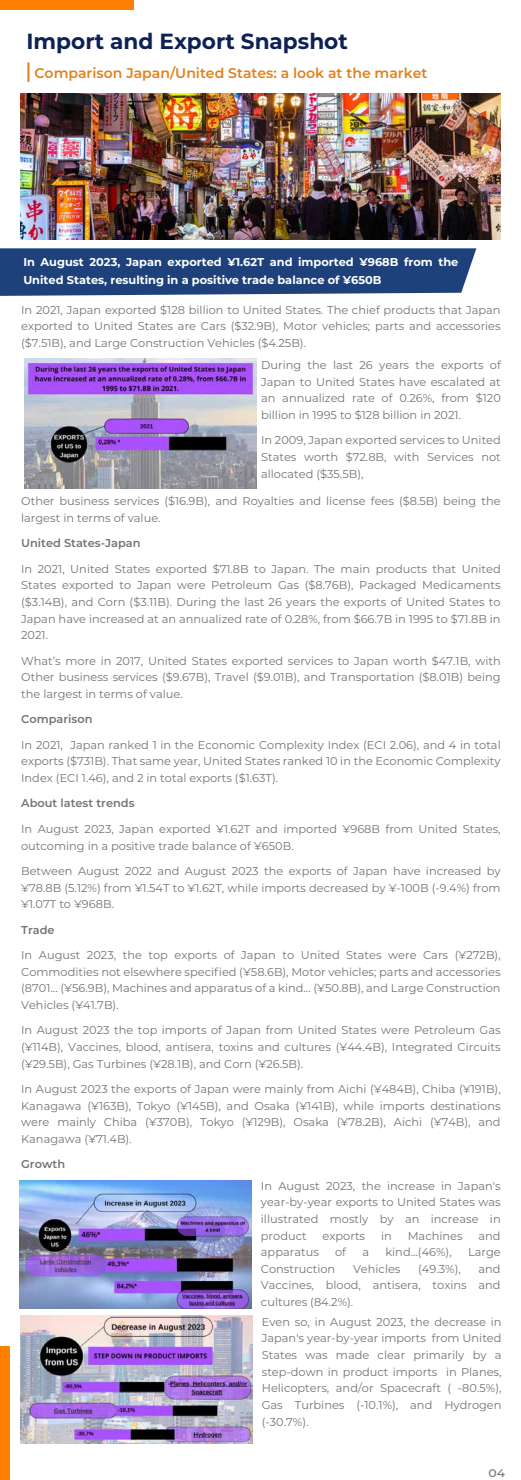
<style>
.page{position:relative;width:521px;height:1480px;background:#fff}
.page>*{position:absolute;margin:0;border:0;box-sizing:border-box;transform-origin:0 0}
.t1{font:700 21.88px "Montserrat";color:#0e2156}
.t2{font:600 14px "Montserrat";color:#e3801e}
.t3{font:11.38px/16.6px "Montserrat";color:#747475;text-align:justify}
.t4{font:700 11.38px/18.4px "Montserrat";color:#fff}
.t5{font:600 11.38px "Montserrat";color:#747475}
.t6{font:500 11.03px "Montserrat";color:#737373;scale:1.14 1}
</style>
<div class="page">
<div style="left:0;top:1346px;width:10px;height:133px;background:#ff8000"></div>
<div style="left:0;top:0;width:133px;height:10px;background:#ff8000"></div>
<hr style="left:27px;top:62px;width:2px;height:20px;background:#e2801e">
<svg style="left:0;top:248px;width:476px;height:48px;background:#2a4b83"></svg>
<img style="left:24px;top:359px;width:233px;height:129px">
<img style="left:19px;top:1180px;width:233px;height:128px">
<img style="left:20px;top:1315px;width:233px;height:128px">
<img style="left:21px;top:93px;width:479px;height:147px">
<h1 class="t1" style="left:27px;top:25px;width:323px">Import and Export Snapshot</h1>
<p class="t2" style="left:34px;top:63px;width:394px">Comparison Japan/United States: a look at the market</p>
<p class="t4" style="left:23px;top:252px;width:436px">In August 2023, Japan exported ¥1.62T and imported ¥968B from the<br>United States, resulting in a positive trade balance of ¥650B</p>
<p class="t3" style="left:21px;top:301px;width:481px">In 2021, Japan exported $128 billion to United States. The chief products that Japan exported to United States are Cars ($32.9B), Motor vehicles; parts and accessories ($7.51B), and Large Construction Vehicles ($4.25B).</p>
<p class="t3" style="left:261px;top:356px;width:241px">During the last 26 years the exports of Japan to United States have escalated at an annualized rate of 0.26%, from $120 billion in 1995 to $128 billion in 2021.</p>
<p class="t3" style="left:261px;top:431px;width:241px">In 2009, Japan exported services to United States worth $72.8B, with Services not allocated ($35.5B),</p>
<p class="t3" style="left:21px;top:492px;width:481px">Other business services ($16.9B), and Royalties and license fees ($8.5B) being the largest in terms of value.</p>
<p class="t5" style="left:21px;top:535px;width:121px">United States-Japan</p>
<p class="t3" style="left:21px;top:560px;width:481px">In 2021, United States exported $71.8B to Japan. The main products that United States exported to Japan were Petroleum Gas ($8.76B), Packaged Medicaments ($3.14B), and Corn ($3.11B). During the last 26 years the exports of United States to Japan have increased at an annualized rate of 0.28%, from $66.7B in 1995 to $71.8B in 2021.</p>
<p class="t3" style="left:21px;top:652px;width:481px">What’s more in 2017, United States exported services to Japan worth $47.1B, with Other business services ($9.67B), Travel ($9.01B), and Transportation ($8.01B) being the largest in terms of value.</p>
<p class="t5" style="left:21px;top:711px;width:73px">Comparison</p>
<p class="t3" style="left:21px;top:736px;width:481px">In 2021, Japan ranked 1 in the Economic Complexity Index (ECI 2.06), and 4 in total exports ($731B). That same year, United States ranked 10 in the Economic Complexity Index (ECI 1.46), and 2 in total exports ($1.63T).</p>
<p class="t5" style="left:21px;top:795px;width:115px">About latest trends</p>
<p class="t3" style="left:21px;top:820px;width:481px">In August 2023, Japan exported ¥1.62T and imported ¥968B from United States, outcoming in a positive trade balance of ¥650B.</p>
<p class="t3" style="left:21px;top:862px;width:481px">Between August 2022 and August 2023 the exports of Japan have increased by ¥78.8B (5.12%) from ¥1.54T to ¥1.62T, while imports decreased by ¥-100B (-9.4%) from ¥1.07T to ¥968B.</p>
<p class="t5" style="left:21px;top:921px;width:35px">Trade</p>
<p class="t3" style="left:21px;top:946px;width:481px">In August 2023, the top exports of Japan to United States were Cars (¥272B), Commodities not elsewhere specified (¥58.6B), Motor vehicles; parts and accessories (8701... (¥56.9B), Machines and apparatus of a kind... (¥50.8B), and Large Construction Vehicles (¥41.7B).</p>
<p class="t3" style="left:21px;top:1021px;width:481px">In August 2023 the top imports of Japan from United States were Petroleum Gas (¥114B), Vaccines, blood, antisera, toxins and cultures (¥44.4B), Integrated Circuits (¥29.5B), Gas Turbines (¥28.1B), and Corn (¥26.5B).</p>
<p class="t3" style="left:21px;top:1080px;width:481px">In August 2023 the exports of Japan were mainly from Aichi (¥484B), Chiba (¥191B), Kanagawa (¥163B), Tokyo (¥145B), and Osaka (¥141B), while imports destinations were mainly Chiba (¥370B), Tokyo (¥129B), Osaka (¥78.2B), Aichi (¥74B), and Kanagawa (¥71.4B).</p>
<p class="t5" style="left:21px;top:1156px;width:45px">Growth</p>
<p class="t3" style="left:261px;top:1176px;width:241px">In August 2023, the increase in Japan's year-by-year exports to United States was illustrated mostly by an increase in product</p>
<p class="t3" style="left:323px;top:1226px;width:44px">exports</p>
<p class="t3" style="left:381px;top:1226px;width:12px">in</p>
<p class="t3" style="left:408px;top:1226px;width:56px">Machines</p>
<p class="t3" style="left:478px;top:1226px;width:24px">and</p>
<p class="t3" style="left:261px;top:1243px;width:59px">apparatus</p>
<p class="t3" style="left:335px;top:1243px;width:12px">of</p>
<p class="t3" style="left:362px;top:1243px;width:8px">a</p>
<p class="t3" style="left:385px;top:1243px;width:68px">kind...(46%),</p>
<p class="t3" style="left:468px;top:1243px;width:34px">Large</p>
<p class="t3" style="left:261px;top:1259px;width:76px">Construction</p>
<p class="t3" style="left:353px;top:1259px;width:49px">Vehicles</p>
<p class="t3" style="left:418px;top:1259px;width:44px">(49.3%),</p>
<p class="t3" style="left:261px;top:1259px;width:241px;text-indent:218px">and Vaccines, blood, antisera, toxins and cultures (84.2%).</p>
<p class="t3" style="left:262px;top:1312px;width:241px">Even so, in August 2023, the decrease in Japan's year-by-year imports from United States was made clear primarily by a step-down in product imports in Planes, Helicopters, and/or Spacecraft ( -80.5%), Gas Turbines (-10.1%), and Hydrogen (-30.7%).</p>
<p class="t6" style="left:488px;top:1465px;width:16px">04</p>
</div>
